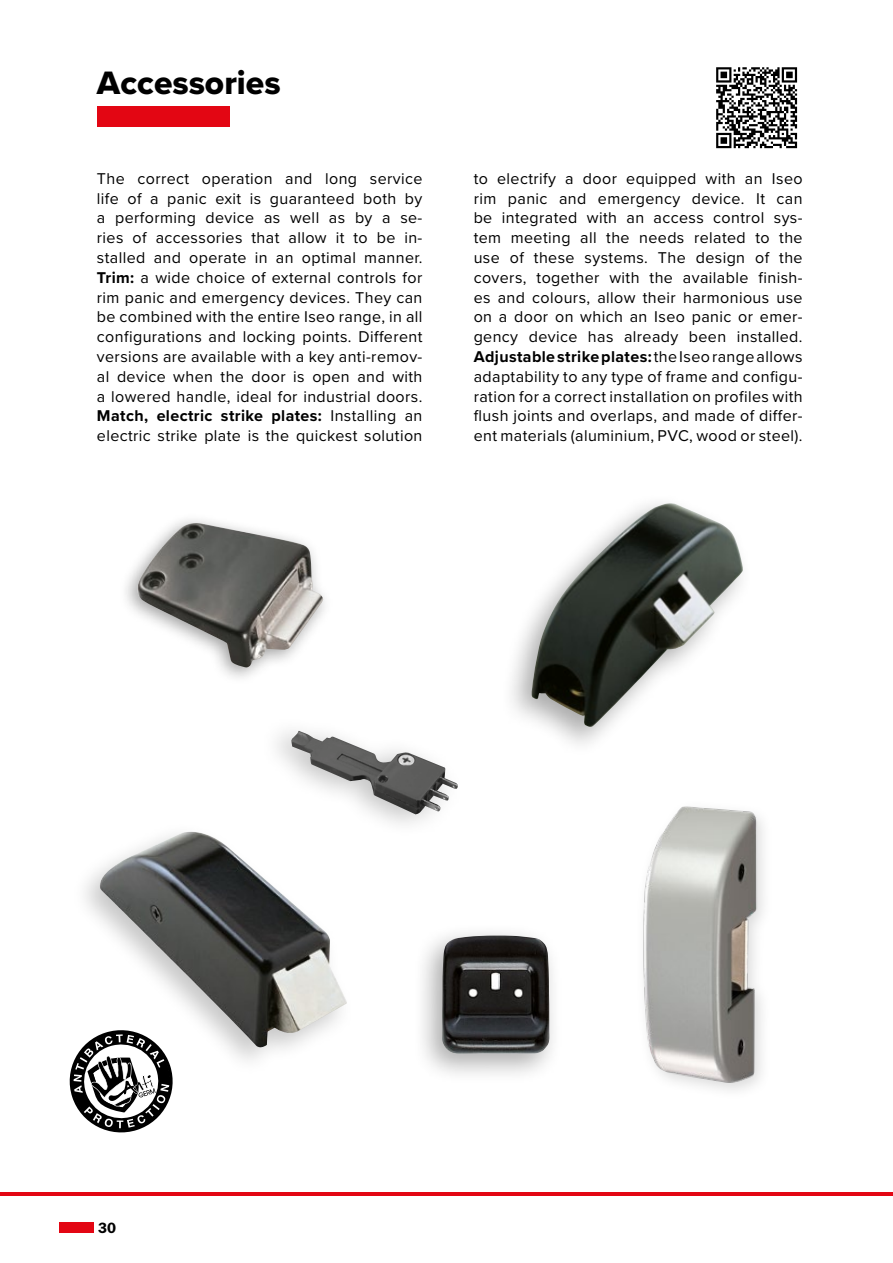
<style>
.page{position:relative;width:893px;height:1263px;background:#fff}
.page>*{position:absolute;margin:0;border:0;box-sizing:border-box;transform-origin:0 0}
.t1{font:33.6px "Proxima Nova Extrabld";color:#000}
.t2{font:16.2px/19.8px "Proxima Nova";letter-spacing:.025em;color:#000;text-align:justify}
.t3{font:600 15px "ITC Franklin Gothic Std";color:#000}
.s1{font-weight:700}
.s2{color:#fff}
</style>
<div class="page">
<div style="left:60px;top:1222px;width:34px;height:11px;background:#e30613"></div>
<hr style="left:0;top:1192px;width:893px;height:4px;background:#e30613">
<div style="left:97px;top:106px;width:132px;height:21px;background:#e30613"></div>
<svg style="left:69px;top:1077px;width:104px;height:56px"></svg>
<div style="left:119px;top:512px;width:215px;height:174px;background:#000;opacity:.37"></div>
<img style="left:137px;top:523px;width:186px;height:144px">
<div style="left:499px;top:492px;width:254px;height:266px;background:#000;opacity:.33"></div>
<img style="left:532px;top:503px;width:211px;height:224px">
<img style="left:643px;top:806px;width:121px;height:285px">
<div style="left:70px;top:822px;width:286px;height:255px;background:#000;opacity:.22"></div>
<img style="left:99px;top:832px;width:249px;height:218px">
<div style="left:259px;top:715px;width:208px;height:124px;background:#fff"></div>
<img style="left:291px;top:731px;width:167px;height:83px">
<div style="left:411px;top:922px;width:152px;height:162px;background:#000;opacity:.33"></div>
<img style="left:442px;top:935px;width:107px;height:119px">
<svg style="left:716px;top:67px;width:82px;height:82px"></svg>
<svg style="left:716px;top:67px;width:81px;height:81px"></svg>
<h1 class="t1" style="left:97px;top:58px;width:185px">Accessories</h1>
<p class="t2" style="left:97px;top:168px;width:327px">The correct operation and long service life of a panic exit is guaranteed both by a performing device as well as by a se&shy;ries of accessories that allow it to be in&shy;stalled and operate in an optimal manner.<br><span class="s1">Trim:</span> a wide choice of external controls for rim panic and emergency devices. They can be combined with the entire Iseo range, in all configurations and locking points. Different versions are available with a key anti-remov&shy;al device when the door is open and with a lowered handle, ideal for industrial doors.<br><span class="s1">Match, electric strike plates:</span> Installing an electric strike plate is the quickest solution</p>
<p class="t2" style="left:474px;top:168px;width:330px">to electrify a door equipped with an Iseo rim panic and emergency device. It can be integrated with an access control sys&shy;tem meeting all the needs related to the use of these systems. The design of the covers, together with the available finish&shy;es and colours, allow their harmonious use on a door on which an Iseo panic or emer&shy;gency device has already been installed.<br><span class="s1">Adjustable strike plates:</span> the Iseo range allows adaptability to any type of frame and configu&shy;ration for a correct installation on profiles with flush joints and overlaps, and made of differ&shy;ent materials (aluminium, PVC, wood or steel).</p>
<p class="t3" style="left:98px;top:1219px;width:24px">30<span class="s2">30</span></p>
</div>
